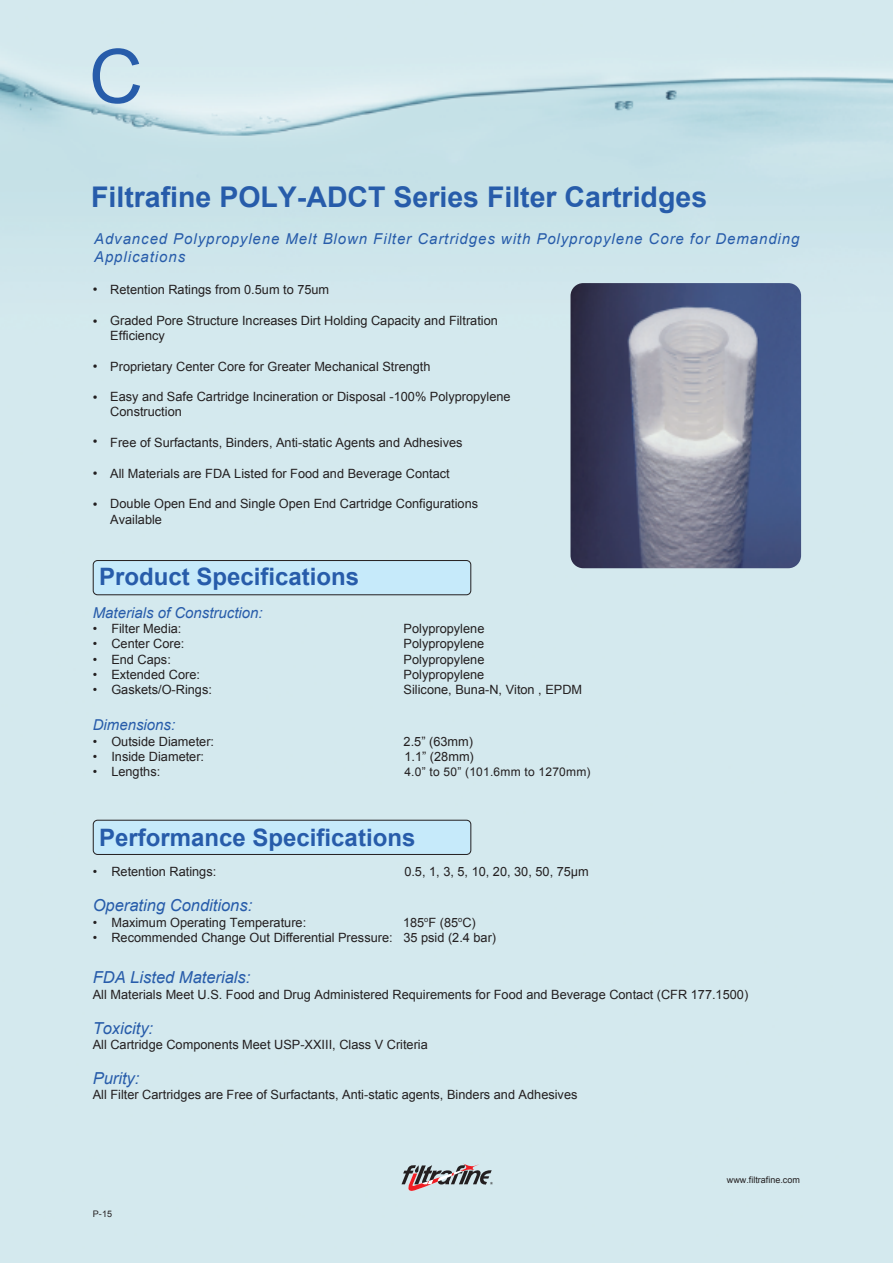
<style>
.page{position:relative;width:893px;height:1263px;background:#fff}
.page>*{position:absolute;margin:0;border:0;box-sizing:border-box;transform-origin:0 0}
.t1{font:75px "Arial";color:#275caa}
.t2{font:700 28.5px "Arial";color:#275caa}
.t3{font:700 24px "Arial";color:#275caa}
.t4{font:italic 16.5px "Arial";color:#275caa}
.t5{font:italic 15px/18px "Arial";letter-spacing:.06em;color:#275caa}
.t6{font:italic 15px "Arial";color:#275caa}
.t7{font:13.5px "Arial";color:#231f20}
.t8{font:12.75px/15.3px "Arial";color:#231f20}
.t9{font:12px "Arial";letter-spacing:.02em;color:#231f20}
.t10{font:9px "Arial";color:#231f20}
</style>
<div class="page">
<img style="left:0;top:0;width:893px;height:1263px">
<svg style="left:401px;top:1163px;width:92px;height:28px;background:#a8a4a8"></svg>
<div style="left:93px;top:560px;width:378px;height:35px;background:#c6eafa;border-radius:4px"></div>
<div style="left:93px;top:560px;width:378px;height:35px;border:1px solid #231f20;border-radius:4px"></div>
<div style="left:93px;top:820px;width:378px;height:34px;background:#c6eafa;border-radius:4px"></div>
<div style="left:93px;top:820px;width:378px;height:35px;border:1px solid #231f20;border-radius:4px"></div>
<img style="left:570px;top:283px;width:231px;height:285px">
<h1 class="t1" style="left:89px;top:27px;width:56px">C</h1>
<h2 class="t2" style="left:91px;top:178px;width:618px">Filtrafine POLY-ADCT Series Filter Cartridges</h2>
<p class="t5" style="left:94px;top:230px;width:707px">Advanced Polypropylene Melt Blown Filter Cartridges with Polypropylene Core for Demanding<br>Applications</p>
<p class="t7" style="left:93px;top:280px;width:6px">•</p>
<p class="t7" style="left:93px;top:312px;width:6px">•</p>
<p class="t7" style="left:93px;top:358px;width:6px">•</p>
<p class="t7" style="left:93px;top:389px;width:6px">•</p>
<p class="t7" style="left:93px;top:433px;width:6px">•</p>
<p class="t7" style="left:93px;top:464px;width:6px">•</p>
<p class="t7" style="left:93px;top:496px;width:6px">•</p>
<p class="t8" style="left:110px;top:282px;width:220px">Retention Ratings from 0.5um to 75um</p>
<p class="t8" style="left:110px;top:313px;width:389px">Graded Pore Structure Increases Dirt Holding Capacity and Filtration<br>Efficiency</p>
<p class="t8" style="left:110px;top:359px;width:322px">Proprietary Center Core for Greater Mechanical Strength</p>
<p class="t8" style="left:110px;top:389px;width:402px">Easy and Safe Cartridge Incineration or Disposal -100% Polypropylene<br>Construction</p>
<p class="t8" style="left:110px;top:435px;width:354px">Free of Surfactants, Binders, Anti-static Agents and Adhesives</p>
<p class="t8" style="left:110px;top:466px;width:341px">All Materials are FDA Listed for Food and Beverage Contact</p>
<p class="t8" style="left:110px;top:496px;width:369px">Double Open End and Single Open End Cartridge Configurations<br>Available</p>
<h3 class="t3" style="left:99px;top:560px;width:262px">Product Specifications</h3>
<p class="t6" style="left:93px;top:603px;width:172px">Materials of Construction:</p>
<p class="t8" style="left:93px;top:621px;width:90px">• Filter Media:</p>
<p class="t8" style="left:404px;top:621px;width:82px">Polypropylene</p>
<p class="t8" style="left:93px;top:636px;width:93px">• Center Core:</p>
<p class="t8" style="left:404px;top:636px;width:82px">Polypropylene</p>
<p class="t8" style="left:93px;top:652px;width:80px">• End Caps:</p>
<p class="t8" style="left:404px;top:652px;width:82px">Polypropylene</p>
<p class="t8" style="left:93px;top:667px;width:109px">• Extended Core:</p>
<p class="t8" style="left:404px;top:667px;width:82px">Polypropylene</p>
<p class="t8" style="left:93px;top:682px;width:121px">• Gaskets/O-Rings:</p>
<p class="t8" style="left:404px;top:682px;width:180px">Silicone, Buna-N, Viton , EPDM</p>
<p class="t6" style="left:93px;top:715px;width:84px">Dimensions:</p>
<p class="t8" style="left:93px;top:734px;width:123px">• Outside Diameter:</p>
<p class="t8" style="left:404px;top:734px;width:71px">2.5” (63mm)</p>
<p class="t8" style="left:93px;top:749px;width:113px">• Inside Diameter:</p>
<p class="t8" style="left:404px;top:749px;width:71px">1.1” (28mm)</p>
<p class="t8" style="left:93px;top:764px;width:69px">• Lengths:</p>
<p class="t9" style="left:404px;top:764px;width:188px">4.0” to 50” (101.6mm to 1270mm)</p>
<h3 class="t3" style="left:99px;top:821px;width:318px">Performance Specifications</h3>
<p class="t8" style="left:93px;top:864px;width:125px">• Retention Ratings:</p>
<p class="t8" style="left:404px;top:864px;width:186px">0.5, 1, 3, 5, 10, 20, 30, 50, 75µm</p>
<p class="t4" style="left:93px;top:895px;width:161px">Operating Conditions:</p>
<p class="t8" style="left:93px;top:915px;width:215px">• Maximum Operating Temperature:</p>
<p class="t8" style="left:403px;top:915px;width:74px">185<sup>o</sup>F (85<sup>o</sup>C)</p>
<p class="t8" style="left:93px;top:930px;width:405px">• Recommended Change Out Differential Pressure: 35 psid (2.4 bar)</p>
<p class="t4" style="left:93px;top:967px;width:159px">FDA Listed Materials:</p>
<p class="t8" style="left:93px;top:986px;width:657px">All Materials Meet U.S. Food and Drug Administered Requirements for Food and Beverage Contact (CFR 177.1500)</p>
<p class="t4" style="left:93px;top:1017px;width:62px">Toxicity:</p>
<p class="t8" style="left:93px;top:1037px;width:337px">All Cartridge Components Meet USP-XXIII, Class V Criteria</p>
<p class="t4" style="left:93px;top:1067px;width:48px">Purity:</p>
<p class="t8" style="left:93px;top:1087px;width:486px">All Filter Cartridges are Free of Surfactants, Anti-static agents, Binders and Adhesives</p>
<p class="t10" style="left:93px;top:1208px;width:21px">P-15</p>
<p class="t10" style="left:727px;top:1174px;width:75px">www.filtrafine.com</p>
</div>
